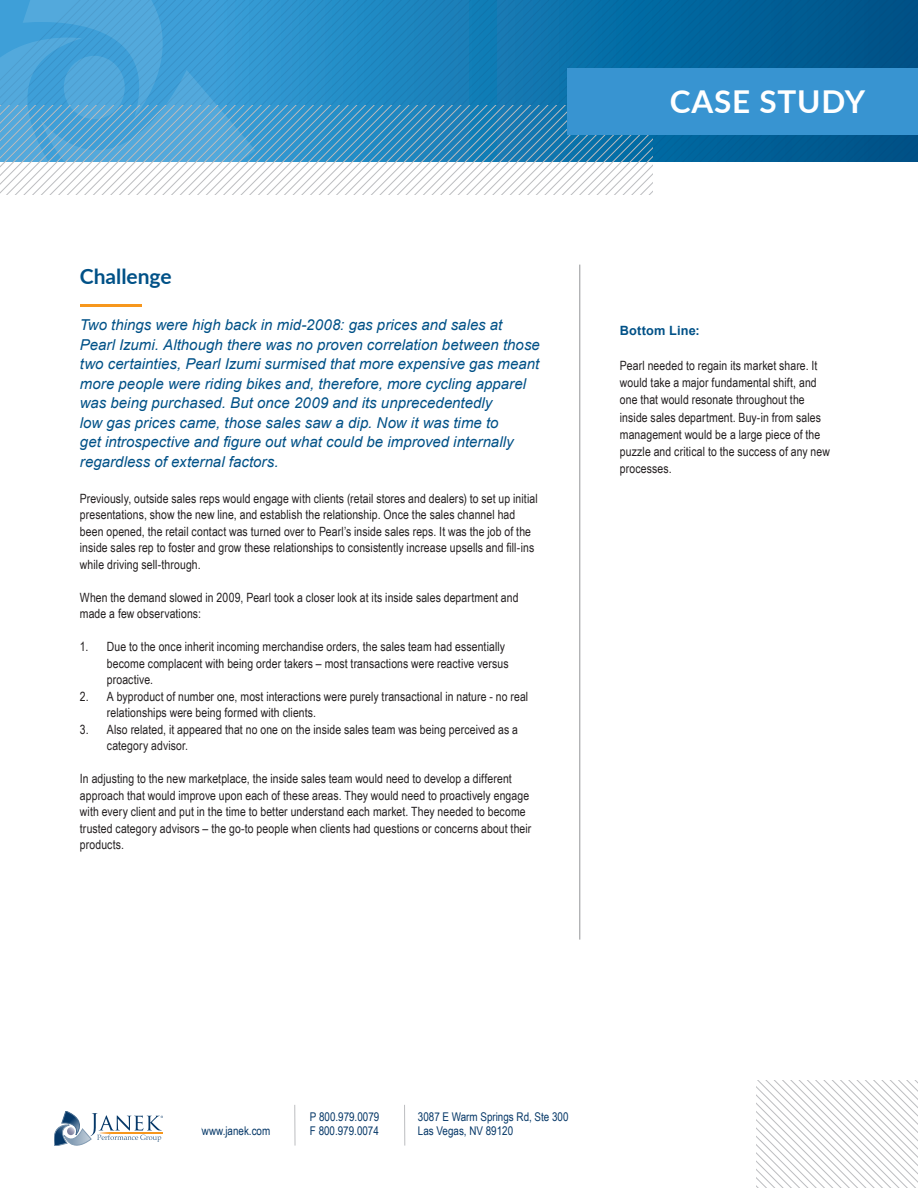
<style>
.page{position:relative;width:918px;height:1188px;background:#fff}
.page>*{position:absolute;margin:0;border:0;box-sizing:border-box;transform-origin:0 0}
.t1{font:700 31.5px "Lato";letter-spacing:.025em;color:#fff}
.Subhead{font:700 21px "Lato";color:#005187}
.Body_Copy{font:italic 15px/19.5px "Arial";color:#005187}
.Body_Copy-2{font:12.75px/16.5px "Arial Narrow";letter-spacing:.01em;color:#231f20}
.t2{font:700 12.75px "Arial";letter-spacing:.015em;color:#005187}
.t3{font:12px/14.4px "Arial Narrow";color:#063868}
.s1{font-family:"Arial"}
</style>
<div class="page">
<svg style="left:756px;top:1080px;width:162px;height:108px"></svg>
<svg style="left:54px;top:1111px;width:109px;height:35px"></svg>
<hr style="left:579px;top:265px;width:1px;height:675px;background:#939598">
<hr style="left:80px;top:305px;width:61px;height:2px;background:#f7971d">
<svg style="left:255px;top:0;width:663px;height:162px"></svg>
<svg style="left:0;top:0;width:255px;height:106px"></svg>
<div style="left:64px;top:56px;width:61px;height:63px;background:#53a9dc;border-radius:50%"></div>
<svg style="left:0;top:106px;width:653px;height:88px"></svg>
<div style="left:567px;top:68px;width:351px;height:66px;background:#3894d1"></div>
<hr style="left:404px;top:1105px;width:1px;height:41px;background:#bcbdc0">
<hr style="left:294px;top:1105px;width:1px;height:41px;background:#bcbdc0">
<p class="Subhead" style="left:80px;top:261px;width:93px">Challenge</p>
<p class="Body_Copy" style="left:80px;top:315px;width:462px">Two things were high back in mid-2008: gas prices and sales at Pearl Izumi. Although there was no proven correlation between those two certainties, Pearl Izumi surmised that more expensive gas meant more people were riding bikes and, therefore, more cycling apparel was being purchased. But once 2009 and its unprecedentedly<br>low gas prices came, those sales saw a dip. Now it was time to<br>get introspective and figure out what could be improved internally regardless of external factors.</p>
<p class="Body_Copy-2" style="left:80px;top:489px;width:459px">Previously, outside sales reps would engage with clients (retail stores and dealers) to set up initial presentations, show the new line, and establish the relationship. Once the sales channel had been opened, the retail contact was turned over to Pearl’s inside sales reps. It was the job of the inside sales rep to foster and grow these relationships to consistently increase upsells and fill-ins while driving sell-through.</p>
<p class="Body_Copy-2" style="left:80px;top:588px;width:440px">When the demand slowed in 2009, Pearl took a closer look at its inside sales department and made a few observations:</p>
<p class="Body_Copy-2" style="left:107px;top:638px;width:403px;text-indent:-27px">1. Due to the once inherit incoming merchandise orders, the sales team had essentially become complacent with being order takers – most transactions were reactive versus proactive.</p>
<p class="Body_Copy-2" style="left:107px;top:687px;width:423px;text-indent:-27px">2. A byproduct of number one, most interactions were purely transactional in nature - no real relationships were being formed with clients.</p>
<p class="Body_Copy-2" style="left:107px;top:720px;width:413px;text-indent:-27px">3. Also related, it appeared that no one on the inside sales team was being perceived as a category advisor.</p>
<p class="Body_Copy-2" style="left:80px;top:770px;width:453px">In adjusting to the new marketplace, the inside sales team would need to develop a different approach that would improve upon each of these areas. They would need to proactively engage with every client and put in the time to better understand each market. They needed to become trusted category advisors – the go-to people when clients had questions or concerns about their products.</p>
<p class="t1" style="left:670px;top:79px;width:197px">CASE STUDY</p>
<p class="t2" style="left:620px;top:322px;width:81px">Bottom Line:</p>
<p class="Body_Copy-2" style="left:620px;top:356px;width:212px;line-height:17.2px">Pearl needed to regain its market share. It would take a major fundamental shift, and one that would resonate throughout the inside sales department. Buy-in from sales management would be a large piece of the puzzle and critical to the success of any new processes.</p>
<p class="t3" style="left:320px;top:1108px;width:74px"><span class="s1">P</span> 800.979.0079<br><span class="s1">F</span> 800.979.0074</p>
<p class="t3" style="left:436px;top:1108px;width:159px">8890 S Maryland Parkway, Ste 250<br>Las Vegas, NV 89123</p>
<p class="t3" style="left:310px;top:1109px;width:71px">P 800.979.0079</p>
<p class="t3" style="left:418px;top:1109px;width:152px">3087 E Warm Springs Rd, Ste 300</p>
<p class="t3" style="left:235px;top:1122px;width:40px">nek.com</p>
<p class="t3" style="left:202px;top:1124px;width:70px">www.janek.com</p>
<p class="t3" style="left:310px;top:1124px;width:70px">F 800.979.0074</p>
<p class="t3" style="left:418px;top:1124px;width:97px">Las Vegas, NV 89120</p>
</div>
